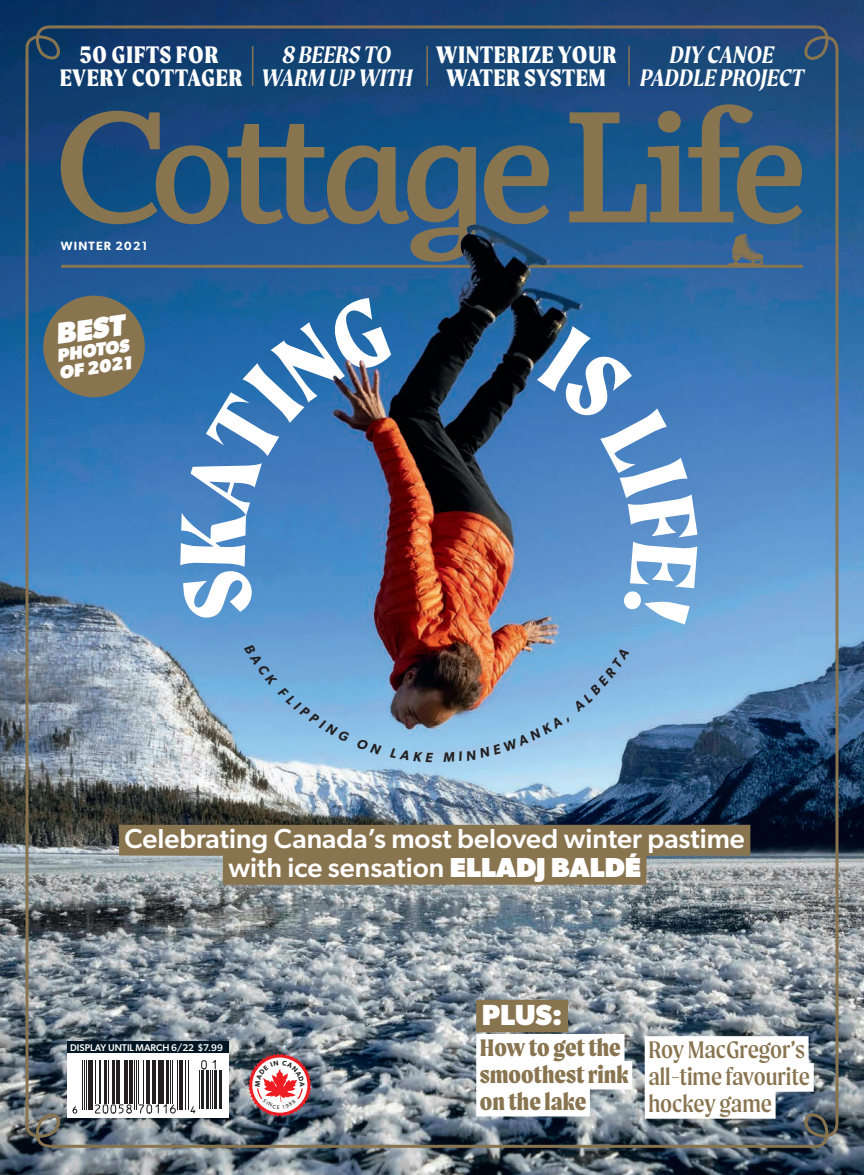
<style>
.page{position:relative;width:864px;height:1175px;background:#fff}
.page>*{position:absolute;margin:0;border:0;box-sizing:border-box;transform-origin:0 0}
.t1{font:italic 800 29.85px "Gibson";color:#fff}
.t2{font:700 29.1px "Gibson";color:#fff}
.t3{font:500 27.6px/29.1px "Gibson";color:#fff;text-align:center}
.t4{font:800 25.5px/22.5px "Moret";letter-spacing:.02em;color:#fff;text-align:center}
.t5{font:25.5px/27px "Moret";color:#897450}
.t6{font:italic 600 25.5px/22.5px "Moret";color:#fff;text-align:center}
.t7{font:800 25.5px/27px "Moret";color:#897450}
.t8{font:italic 800 18.45px/17.1px "Gibson";color:#fff}
.t9{font:600 12px "Gibson";letter-spacing:.1em;color:#fff}
.t10{font:500 9.75px "Gibson";color:#fff}
.s1{font-weight:800}
</style>
<div class="page">
<img style="left:0;top:0;width:864px;height:1174px">
<div style="left:67px;top:1053px;width:161px;height:65px;background:#fff"></div>
<hr style="left:82px;top:1060px;width:1px;height:49px;background:#231f20">
<hr style="left:84px;top:1060px;width:1px;height:49px;background:#231f20">
<hr style="left:86px;top:1060px;width:1px;height:49px;background:#231f20">
<hr style="left:89px;top:1060px;width:4px;height:49px;background:#231f20">
<hr style="left:96px;top:1060px;width:1px;height:43px;background:#231f20">
<hr style="left:99px;top:1060px;width:2px;height:43px;background:#231f20">
<hr style="left:104px;top:1060px;width:3px;height:43px;background:#231f20">
<hr style="left:108px;top:1060px;width:1px;height:43px;background:#231f20">
<hr style="left:112px;top:1060px;width:2px;height:43px;background:#231f20">
<hr style="left:116px;top:1060px;width:1px;height:43px;background:#231f20">
<hr style="left:118px;top:1060px;width:2px;height:43px;background:#231f20">
<hr style="left:124px;top:1060px;width:1px;height:43px;background:#231f20">
<hr style="left:126px;top:1060px;width:2px;height:43px;background:#231f20">
<hr style="left:129px;top:1060px;width:3px;height:43px;background:#231f20">
<hr style="left:134px;top:1060px;width:1px;height:49px;background:#231f20">
<hr style="left:136px;top:1060px;width:1px;height:49px;background:#231f20">
<hr style="left:138px;top:1060px;width:1px;height:43px;background:#231f20">
<hr style="left:143px;top:1060px;width:1px;height:43px;background:#231f20">
<hr style="left:146px;top:1060px;width:3px;height:43px;background:#231f20">
<hr style="left:152px;top:1060px;width:1px;height:43px;background:#231f20">
<hr style="left:154px;top:1060px;width:2px;height:43px;background:#231f20">
<hr style="left:158px;top:1060px;width:3px;height:43px;background:#231f20">
<hr style="left:162px;top:1060px;width:2px;height:43px;background:#231f20">
<hr style="left:166px;top:1060px;width:2px;height:43px;background:#231f20">
<hr style="left:170px;top:1060px;width:1px;height:43px;background:#231f20">
<hr style="left:172px;top:1060px;width:1px;height:43px;background:#231f20">
<hr style="left:177px;top:1060px;width:1px;height:49px;background:#231f20">
<hr style="left:180px;top:1060px;width:3px;height:49px;background:#231f20">
<hr style="left:185px;top:1060px;width:1px;height:49px;background:#231f20">
<hr style="left:188px;top:1060px;width:1px;height:49px;background:#231f20">
<hr style="left:199px;top:1070px;width:1px;height:39px;background:#231f20">
<hr style="left:201px;top:1070px;width:2px;height:39px;background:#231f20">
<hr style="left:207px;top:1070px;width:2px;height:39px;background:#231f20">
<hr style="left:210px;top:1070px;width:1px;height:39px;background:#231f20">
<hr style="left:212px;top:1070px;width:1px;height:39px;background:#231f20">
<hr style="left:214px;top:1070px;width:3px;height:39px;background:#231f20">
<hr style="left:219px;top:1070px;width:2px;height:39px;background:#231f20">
<svg style="left:72px;top:1106px;width:5px;height:7px"></svg>
<svg style="left:95px;top:1103px;width:37px;height:11px"></svg>
<svg style="left:138px;top:1103px;width:38px;height:11px"></svg>
<svg style="left:190px;top:1106px;width:6px;height:7px"></svg>
<svg style="left:201px;top:1060px;width:15px;height:9px"></svg>
<div style="left:67px;top:1041px;width:161px;height:12px;background:#011622"></div>
<svg style="left:61px;top:104px;width:741px;height:158px;background:#385c7a"></svg>
<hr style="left:61px;top:265px;width:742px;height:3px;background:#897450">
<div style="left:645px;top:1036px;width:164px;height:28px;background:#fff"></div>
<div style="left:645px;top:1063px;width:169px;height:28px;background:#fff"></div>
<div style="left:645px;top:1090px;width:131px;height:28px;background:#fff"></div>
<div style="left:43px;top:295px;width:102px;height:102px;background:#897450;border-radius:50%"></div>
<div style="left:119px;top:824px;width:631px;height:31px;background:#897450"></div>
<div style="left:223px;top:854px;width:423px;height:30px;background:#897450"></div>
<hr style="left:50px;top:25px;width:767px;height:3px;background:#897450">
<hr style="left:50px;top:1144px;width:768px;height:3px;background:#897450">
<hr style="left:26px;top:47px;width:2px;height:1082px;background:#897450">
<svg style="left:24px;top:24px;width:40px;height:38px;background:#27445e"></svg>
<svg style="left:24px;top:1110px;width:40px;height:39px;background:#646664"></svg>
<svg style="left:801px;top:24px;width:39px;height:40px;background:#37506f"></svg>
<svg style="left:801px;top:1109px;width:39px;height:40px;background:#535b5e"></svg>
<hr style="left:836px;top:49px;width:2px;height:1074px;background:#897450">
<hr style="left:252px;top:47px;width:1px;height:38px;background:#897450">
<hr style="left:426px;top:47px;width:2px;height:38px;background:#897450">
<hr style="left:628px;top:47px;width:2px;height:38px;background:#897450">
<div style="left:476px;top:999px;width:92px;height:33px;background:#897450"></div>
<svg style="left:728px;top:234px;width:36px;height:31px"></svg>
<div style="left:476px;top:1033px;width:149px;height:29px;background:#fff"></div>
<div style="left:476px;top:1060px;width:156px;height:29px;background:#fff"></div>
<div style="left:476px;top:1087px;width:114px;height:29px;background:#fff"></div>
<img style="left:333px;top:224px;width:216px;height:176px">
<svg style="left:180px;top:296px;width:213px;height:327px;background:#3c75b1"></svg>
<svg style="left:537px;top:326px;width:161px;height:298px;background:#4d86c2"></svg>
<svg style="left:248px;top:1053px;width:62px;height:63px"></svg>
<svg style="left:244px;top:643px;width:106px;height:99px;background:#7ab2df"></svg>
<svg style="left:357px;top:738px;width:25px;height:16px"></svg>
<svg style="left:390px;top:748px;width:43px;height:14px"></svg>
<svg style="left:443px;top:648px;width:186px;height:114px;background:#8babc6"></svg>
<p class="t4" style="left:60px;top:43px;width:184px">50 GIFTS FOR<br>EVERY COTTAGER</p>
<p class="t6" style="left:261px;top:43px;width:153px">8 BEERS TO<br>WARM UP WITH</p>
<p class="t4" style="left:436px;top:43px;width:182px">WINTERIZE YOUR<br>WATER SYSTEM</p>
<p class="t6" style="left:640px;top:43px;width:165px">DIY CANOE<br>PADDLE PROJECT</p>
<p class="t9" style="left:61px;top:239px;width:88px">WINTER 2021</p>
<p class="t1" style="left:54px;top:317px;width:71px;rotate:-8deg">BEST</p>
<p class="t8" style="left:56px;top:346px;width:75px;rotate:-8deg">PHOTOS<br>OF 2021</p>
<p class="t3" style="left:125px;top:823px;width:622px">Celebrating Canada’s most beloved winter pastime with ice sensation <span class="s1">ELLADJ BALDÉ</span></p>
<p class="t10" style="left:70px;top:1042px;width:154px">DISPLAY UNTIL MARCH 6/22 $7.99</p>
<p class="t2" style="left:482px;top:997px;width:82px">PLUS:</p>
<p class="t7" style="left:480px;top:1033px;width:150px">How to get the smoothest rink on the lake</p>
<p class="t5" style="left:648px;top:1035px;width:163px">Roy MacGregor’s all-time favourite hockey game</p>
</div>
